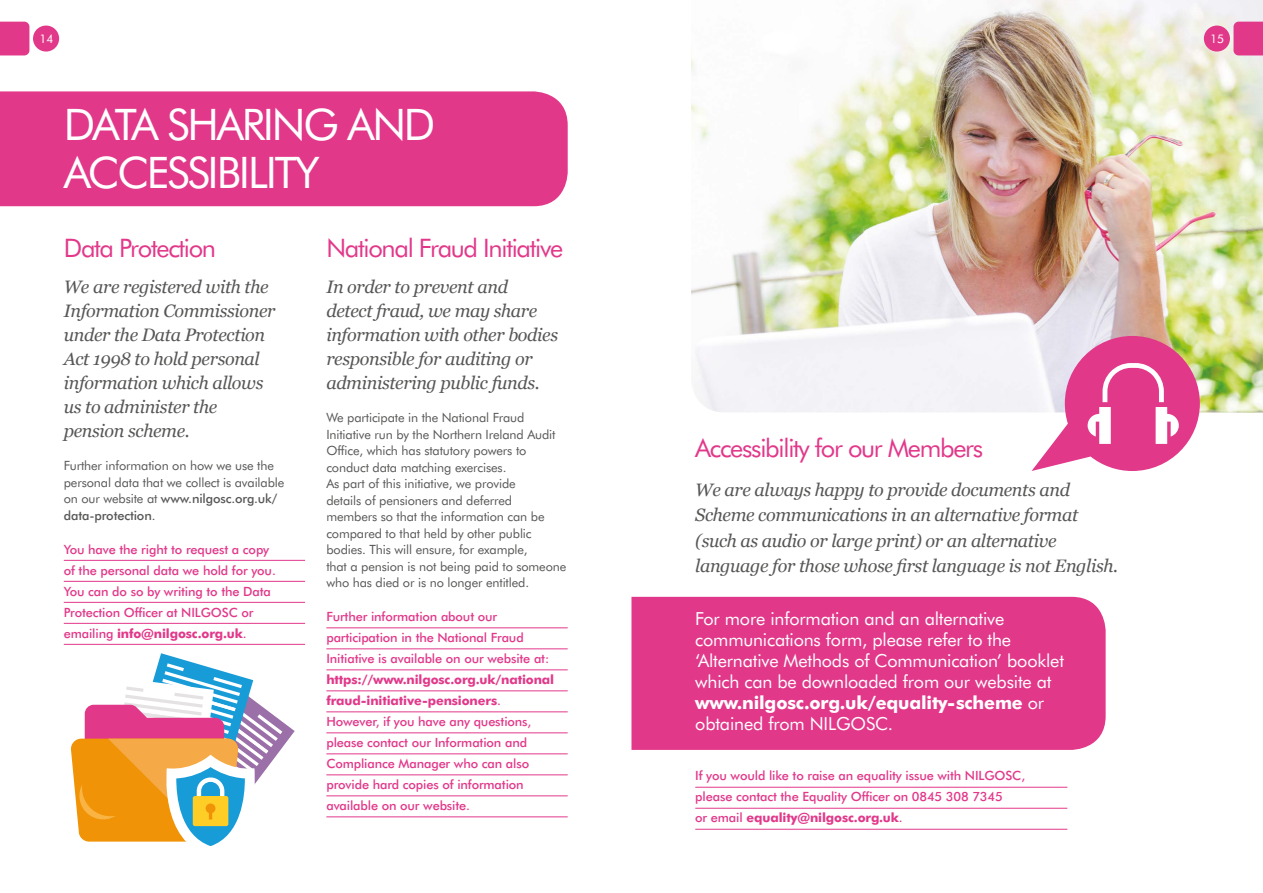
<style>
.page{position:relative;width:1263px;height:893px;background:#fff}
.page>*{position:absolute;margin:0;border:0;box-sizing:border-box;transform-origin:0 0}
.t1{font:43.5px/48px "Futura BT";letter-spacing:-.05em;color:#fff}
.t2{font:25.5px "Futura BT";letter-spacing:-.05em;color:#e2388a}
.t3{font:italic 18px/24px "Georgia";letter-spacing:-.02em;color:#575756}
.t4{font:18px/21px "Futura BT";letter-spacing:-.01em;color:#fff}
.t5{font:500 12.75px/21px "Futura BT";letter-spacing:-.01em;color:#e2388a}
.t6{font:12.75px/16.5px "Futura BT";letter-spacing:-.01em;color:#575756}
.t7{font:11.85px "Futura BT";color:#fff}
.s1{font-weight:500}
.s2{font-weight:700}
</style>
<div class="page">
<hr style="left:64px;top:560px;width:241px;height:1px;background:#e2388a">
<hr style="left:64px;top:581px;width:241px;height:1px;background:#e2388a">
<hr style="left:64px;top:602px;width:241px;height:1px;background:#e2388a">
<hr style="left:64px;top:623px;width:241px;height:1px;background:#e2388a">
<hr style="left:64px;top:644px;width:241px;height:1px;background:#e2388a">
<hr style="left:326px;top:627px;width:242px;height:1px;background:#e2388a">
<hr style="left:326px;top:648px;width:242px;height:1px;background:#e2388a">
<hr style="left:326px;top:669px;width:242px;height:1px;background:#e2388a">
<hr style="left:326px;top:690px;width:242px;height:1px;background:#e2388a">
<hr style="left:326px;top:711px;width:242px;height:1px;background:#e2388a">
<hr style="left:326px;top:732px;width:242px;height:1px;background:#e2388a">
<hr style="left:326px;top:753px;width:242px;height:1px;background:#e2388a">
<hr style="left:326px;top:774px;width:242px;height:1px;background:#e2388a">
<hr style="left:326px;top:795px;width:242px;height:1px;background:#e2388a">
<hr style="left:326px;top:816px;width:242px;height:1px;background:#e2388a">
<svg style="left:0;top:22px;width:29px;height:33px"></svg>
<div style="left:33px;top:26px;width:26px;height:26px;background:#e2388a;border-radius:50%"></div>
<svg style="left:71px;top:653px;width:224px;height:193px"></svg>
<div style="left:0;top:91px;width:568px;height:115px;background:#e2388a"></div>
<div style="left:631px;top:597px;width:475px;height:153px;background:#e2388a"></div>
<img style="left:691px;top:0;width:572px;height:412px">
<hr style="left:695px;top:787px;width:372px;height:1px;background:#e2388a">
<hr style="left:695px;top:808px;width:372px;height:1px;background:#e2388a">
<hr style="left:695px;top:829px;width:372px;height:1px;background:#e2388a">
<svg style="left:1233px;top:22px;width:30px;height:33px"></svg>
<div style="left:1204px;top:26px;width:26px;height:26px;background:#e2388a;border-radius:50%"></div>
<svg style="left:1031px;top:336px;width:169px;height:135px"></svg>
<p class="t7" style="left:39px;top:32px;width:15px">14</p>
<h1 class="t1" style="left:64px;top:100px;width:373px">DATA SHARING AND<br>ACCESSIBILITY</h1>
<h2 class="t2" style="left:64px;top:232px;width:154px">Data Protection</h2>
<h3 class="t3" style="left:64px;top:275px;width:213px">We are registered with the<br>Information Commissioner under the Data Protection<br>Act 1998 to hold personal information which allows us to administer the pension scheme.</h3>
<p class="t6" style="left:64px;top:457px;width:222px">Further information on how we use the personal data that we collect is available on our website at <span class="s1">www.nilgosc.org.uk/ data-protection</span>.</p>
<p class="t5" style="left:64px;top:538px;width:214px">You have the right to request a copy of the personal data we hold for you.<br>You can do so by writing to the Data Protection Officer at NILGOSC or emailing <span class="s2">info@nilgosc.org.uk</span>.</p>
<h2 class="t2" style="left:326px;top:232px;width:238px">National Fraud Initiative</h2>
<h3 class="t3" style="left:326px;top:275px;width:233px">In order to prevent and detect fraud, we may share information with other bodies responsible for auditing or administering public funds.</h3>
<p class="t6" style="left:326px;top:409px;width:241px">We participate in the National Fraud Initiative run by the Northern Ireland Audit Office, which has statutory powers to conduct data matching exercises.<br>As part of this initiative, we provide<br>details of pensioners and deferred members so that the information can be compared to that held by other public bodies. This will ensure, for example,<br>that a pension is not being paid to someone who has died or is no longer entitled.</p>
<p class="t5" style="left:326px;top:606px;width:224px">Further information about our participation in the National Fraud<br>Initiative is available on our website at:</p>
<p class="t5" style="left:326px;top:669px;width:229px"><span class="s2">https://www.nilgosc.org.uk/national fraud-initiative-pensioners</span>.<br>However, if you have any questions, please contact our Information and Compliance Manager who can also provide hard copies of information available on our website.</p>
<p class="t7" style="left:1210px;top:32px;width:15px">15</p>
<h2 class="t2" style="left:695px;top:433px;width:290px">Accessibility for our Members</h2>
<h3 class="t3" style="left:695px;top:477px;width:424px;line-height:25.5px">We are always happy to provide documents and Scheme communications in an alternative format (such as audio or large print) or an alternative language for those whose first language is not English.</h3>
<p class="t4" style="left:695px;top:608px;width:370px">For more information and an alternative communications form, please refer to the ‘Alternative Methods of Communication’ booklet which can be downloaded from our website at <span class="s2">www.nilgosc.org.uk/equality-scheme</span> or obtained from NILGOSC.</p>
<p class="t5" style="left:695px;top:765px;width:331px">If you would like to raise an equality issue with NILGOSC, please contact the Equality Officer on 0845 308 7345<br>or email <span class="s2">equality@nilgosc.org.uk</span>.</p>
</div>
